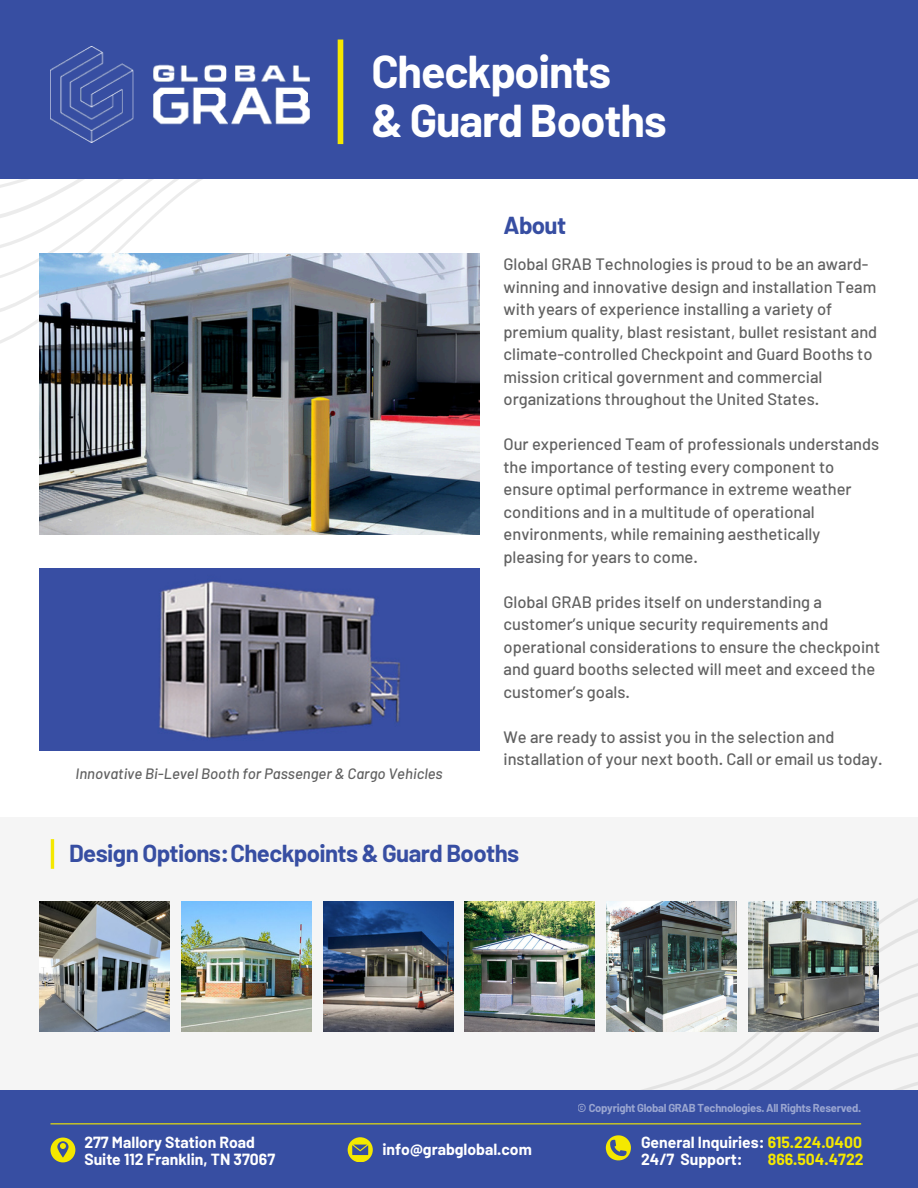
<style>
.page{position:relative;width:918px;height:1188px;background:#fff}
.page>*{position:absolute;margin:0;border:0;box-sizing:border-box;transform-origin:0 0}
.t1{font:700 45px/49.5px "Barlow";letter-spacing:-.025em;color:#fff}
.t2{font:700 24px "Barlow";letter-spacing:-.025em;color:#374ea2}
.t3{font:500 16.5px/22.5px "Barlow";color:#616161}
.t4{font:700 15.75px/16.8px "Barlow";color:#fff}
.t5{font:700 15.75px "Barlow";color:#f4e800}
.t6{font:italic 500 15px "Barlow";color:#616161}
.t7{font:700 11.25px "Barlow";letter-spacing:-.025em;color:#fff}
.s1{color:#f4e800}
</style>
<div class="page">
<div style="left:0;top:817px;width:918px;height:274px;background:#f5f5f5"></div>
<svg style="left:585px;top:952px;width:333px;height:139px"></svg>
<svg style="left:648px;top:991px;width:270px;height:100px"></svg>
<svg style="left:776px;top:1067px;width:142px;height:24px"></svg>
<svg style="left:0;top:178px;width:337px;height:100px"></svg>
<svg style="left:0;top:178px;width:274px;height:71px"></svg>
<div style="left:0;top:0;width:918px;height:178px;background:#374ea2"></div>
<div style="left:338px;top:40px;width:5px;height:104px;background:#f4e800"></div>
<img style="left:50px;top:46px;width:260px;height:96px">
<div style="left:0;top:1091px;width:918px;height:97px;background:#374ea2"></div>
<svg style="left:51px;top:1138px;width:24px;height:24px"></svg>
<svg style="left:348px;top:1137px;width:24px;height:25px"></svg>
<svg style="left:606px;top:1135px;width:25px;height:26px"></svg>
<hr style="left:51px;top:1123px;width:810px;height:1px;background:#f4e800">
<img style="left:39px;top:254px;width:440px;height:280px">
<hr style="left:51px;top:839px;width:3px;height:30px;background:#f4e800">
<img style="left:39px;top:569px;width:440px;height:182px">
<img style="left:39px;top:901px;width:130px;height:130px">
<img style="left:181px;top:901px;width:130px;height:130px">
<img style="left:323px;top:901px;width:130px;height:130px">
<img style="left:465px;top:901px;width:130px;height:130px">
<img style="left:607px;top:901px;width:130px;height:130px">
<img style="left:749px;top:901px;width:130px;height:130px">
<h3 class="t1" style="left:371px;top:45px;width:297px">Checkpoints<br>&amp; Guard Booths</h3>
<p class="t6" style="left:76px;top:764px;width:369px">Innovative Bi-Level Booth for Passenger &amp; Cargo Vehicles</p>
<h3 class="t2" style="left:504px;top:210px;width:64px">About</h3>
<h2 class="t3" style="left:504px;top:252px;width:375px">Global GRAB Technologies is proud to be an award&shy;winning and innovative design and installation Team with years of experience installing a variety of premium quality, blast resistant, bullet resistant and climate-controlled Checkpoint and Guard Booths to mission critical government and commercial organizations throughout the United States.</h2>
<p class="t3" style="left:504px;top:432px;width:377px">Our experienced Team of professionals understands the importance of testing every component to ensure optimal performance in extreme weather conditions and in a multitude of operational environments, while remaining aesthetically pleasing for years to come.</p>
<h3 class="t3" style="left:504px;top:590px;width:378px">Global GRAB prides itself on understanding a customer’s unique security requirements and operational considerations to ensure the checkpoint and guard booths selected will meet and exceed the customer’s goals.</h3>
<h3 class="t3" style="left:504px;top:725px;width:380px">We are ready to assist you in the selection and installation of your next booth. Call or email us today.</h3>
<p class="t2" style="left:69px;top:838px;width:452px">Design Options:Checkpoints &amp; Guard Booths</p>
<p class="t7" style="left:578px;top:1101px;width:285px">© Copyright Global GRAB Technologies. All Rights Reserved.</p>
<p class="t4" style="left:84px;top:1133px;width:192px">277 Mallory Station Road<br>Suite 112 Franklin, TN 37067</p>
<p class="t4" style="left:382px;top:1140px;width:151px">info@grabglobal.com</p>
<h1 class="t4" style="left:641px;top:1133px;width:222px">General Inquiries: <span class="s1">615.224.0400<br></span>24/7 Support:</h1>
<h1 class="t5" style="left:768px;top:1149px;width:97px">866.504.4722</h1>
</div>
